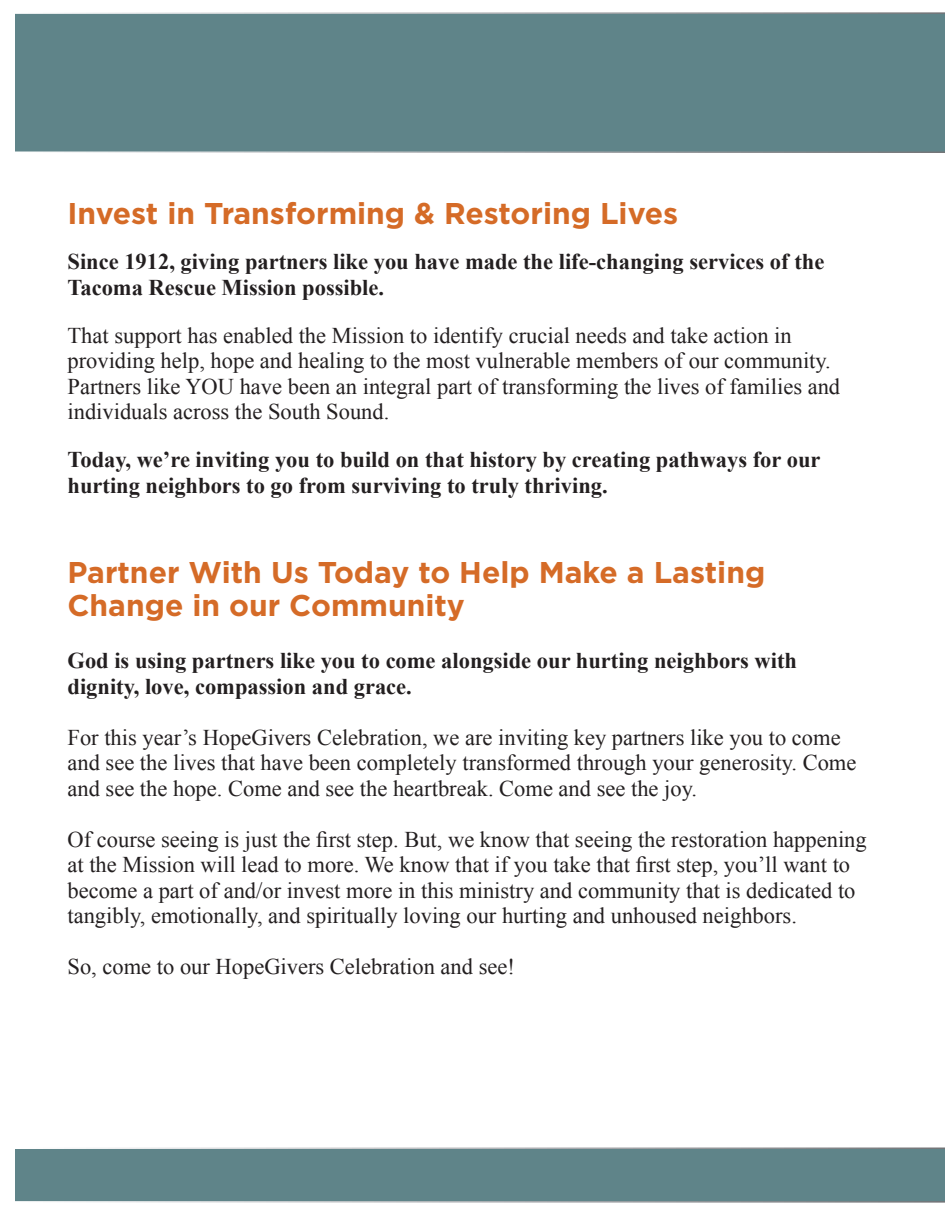
<style>
.page{position:relative;width:945px;height:1215px;background:#fff}
.page>*{position:absolute;margin:0;border:0;box-sizing:border-box;transform-origin:0 0}
.t1{font:700 30px "Gotham";color:#d56b27}
.t2{font:22.5px/25.5px "Times New Roman";color:#231f20}
.t3{font:700 22.5px "Times New Roman";color:#231f20}
</style>
<div class="page">
<div style="left:15px;top:12px;width:930px;height:141px;background:#5f8489"></div>
<div style="left:15px;top:1148px;width:930px;height:55px;background:#5f8489"></div>
<p class="t1" style="left:68px;top:194px;width:612px">Invest in Transforming &amp; Restoring Lives</p>
<p class="t3" style="left:68px;top:246px;width:758px">Since 1912, giving partners like you have made the life-changing services of the</p>
<p class="t3" style="left:68px;top:272px;width:318px">Tacoma Rescue Mission possible.</p>
<p class="t2" style="left:68px;top:322px;width:765px">That support has enabled the Mission to identify crucial needs and take action in providing help, hope and healing to the most vulnerable members of our community.</p>
<p class="t2" style="left:68px;top:373px;width:774px">Partners like YOU have been an integral part of transforming the lives of families and individuals across the South Sound.</p>
<p class="t3" style="left:68px;top:444px;width:755px">Today, we’re inviting you to build on that history by creating pathways for our</p>
<p class="t3" style="left:68px;top:470px;width:542px">hurting neighbors to go from surviving to truly thriving.</p>
<p class="t1" style="left:68px;top:552px;width:699px">Partner With Us Today to Help Make a Lasting</p>
<p class="t1" style="left:68px;top:585px;width:399px">Change in our Community</p>
<p class="t3" style="left:68px;top:645px;width:731px">God is using partners like you to come alongside our hurting neighbors with</p>
<p class="t3" style="left:68px;top:671px;width:346px">dignity, love, compassion and grace.</p>
<p class="t2" style="left:68px;top:724px;width:790px">For this year’s HopeGivers Celebration, we are inviting key partners like you to come and see the lives that have been completely transformed through your generosity. Come and see the hope. Come and see the heartbreak. Come and see the joy.</p>
<p class="t2" style="left:68px;top:826px;width:801px">Of course seeing is just the first step. But, we know that seeing the restoration happening at the Mission will lead to more. We know that if you take that first step, you’ll want to become a part of and/or invest more in this ministry and community that is dedicated to tangibly, emotionally, and spiritually loving our hurting and unhoused neighbors.</p>
<p class="t2" style="left:68px;top:954px;width:449px">So, come to our HopeGivers Celebration and see!</p>
</div>
